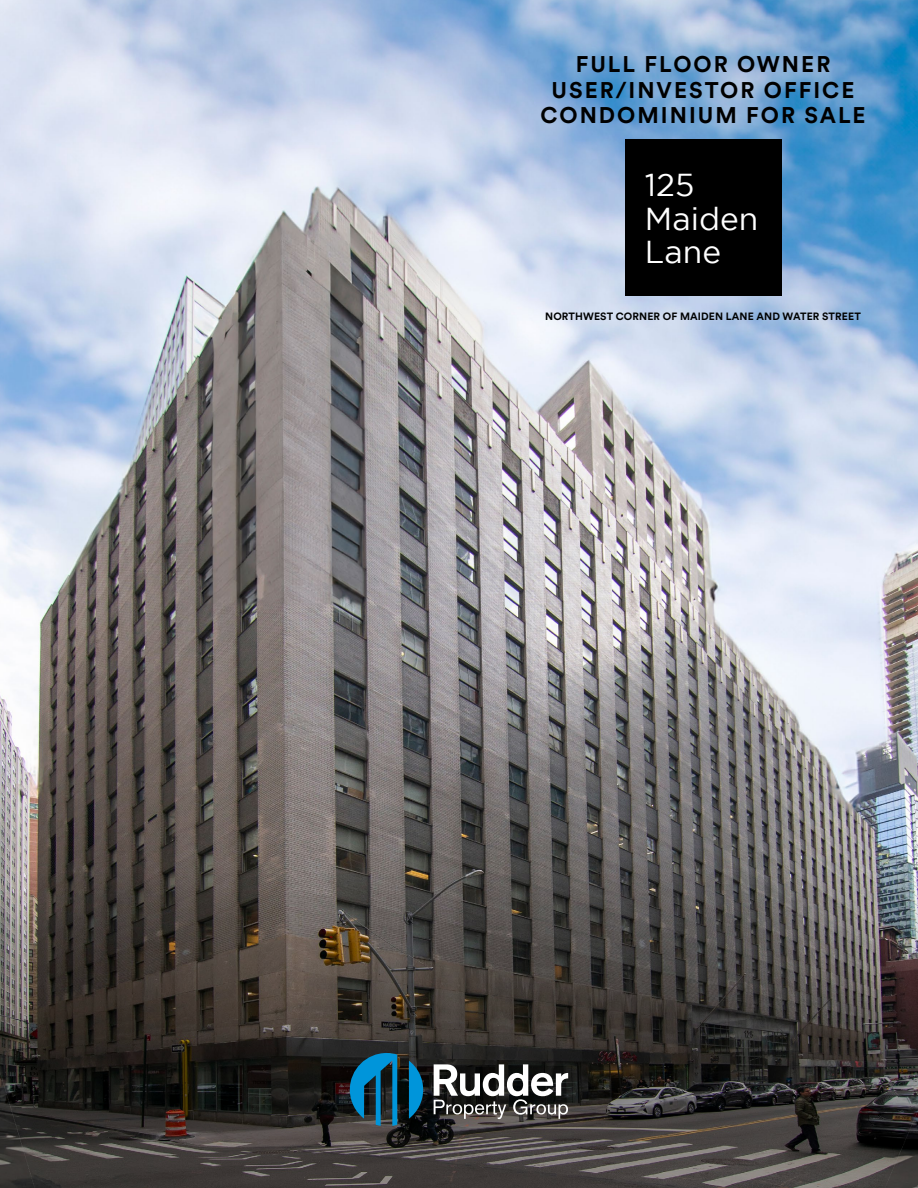
<style>
.page{position:relative;width:918px;height:1188px;background:#fff}
.page>*{position:absolute;margin:0;border:0;box-sizing:border-box;transform-origin:0 0}
.t1{font:31.65px/33.6px "Gotham HTF";color:#fff}
.t2{font:700 22.5px/25.5px "Circular Std";letter-spacing:.09em;color:#000;text-align:center}
.t3{font:700 10.5px "Circular Std";letter-spacing:.01em;color:#000101}
</style>
<div class="page">
<img style="left:0;top:0;width:918px;height:635px">
<img style="left:0;top:635px;width:918px;height:553px">
<svg style="left:409px;top:1061px;width:14px;height:58px"></svg>
<svg style="left:350px;top:1053px;width:47px;height:73px;background:#145c7c"></svg>
<svg style="left:434px;top:1064px;width:134px;height:55px"></svg>
<div style="left:625px;top:139px;width:156px;height:156px;background:#000"></div>
<p class="t2" style="left:540px;top:51px;width:327px">FULL FLOOR OWNER<br>USER/INVESTOR OFFICE<br>CONDOMINIUM FOR SALE</p>
<h1 class="t1" style="left:645px;top:167px;width:115px">125<br>Maiden<br>Lane</h1>
<p class="t3" style="left:545px;top:309px;width:317px">NORTHWEST CORNER OF MAIDEN LANE AND WATER STREET</p>
</div>
